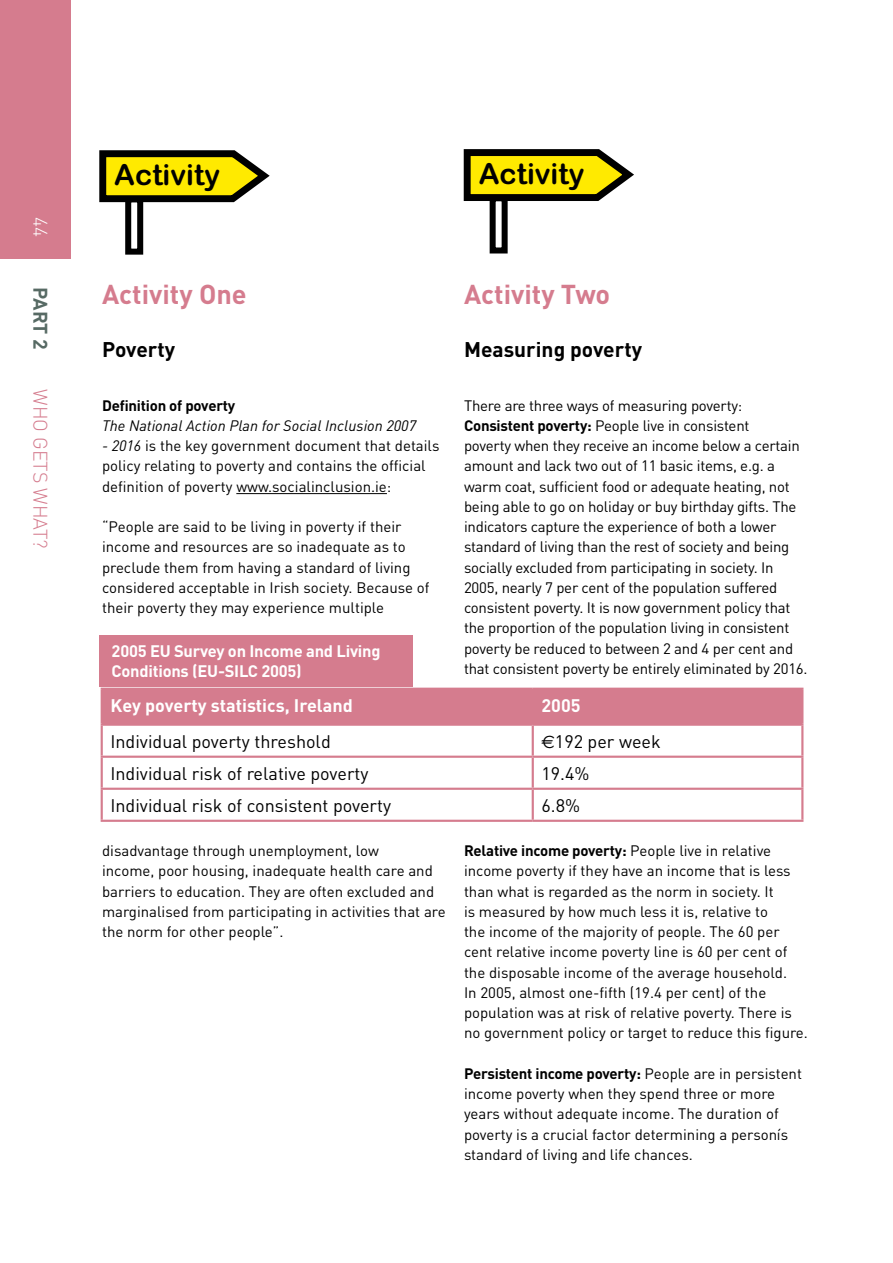
<style>
.page{position:relative;width:893px;height:1263px;background:#fff}
.page>*{position:absolute;margin:0;border:0;box-sizing:border-box;transform-origin:0 0}
.t1{font:28.95px "Arial Rounded MT Bold";color:#000}
.t2{font:700 27px "DIN";color:#d57c8e}
.t3{font:700 21px "DIN";color:#000}
.t4{font:300 19.5px "DIN";color:#d57c8e}
.t5{font:700 19.5px "DIN";color:#576a64}
.t6{font:300 19.5px "DIN";color:#fff}
.t7{font:18px "DIN";color:#000}
.t8{font:700 18px "DIN";color:#fff}
.t9{font:700 16.5px/20.2px "DIN";letter-spacing:-.015em;color:#fff}
.t10{font:15px/20.2px "DIN";color:#000}
.t11{font:italic 15px "DIN";color:#000}
.t12{font:700 15px "DIN";letter-spacing:-.015em;color:#000}
.s1{font-style:italic}
.s2{font-weight:700}
.s3{font-family:"Euro Sans"}
</style>
<div class="page">
<div style="left:0;top:0;width:71px;height:259px;background:#d57c8e"></div>
<div style="left:99px;top:635px;width:313px;height:51px;background:#d57c8e"></div>
<hr style="left:236px;top:493px;width:151px;height:1px;background:#000">
<svg style="left:99px;top:150px;width:171px;height:56px;background:#baae2a"></svg>
<div style="left:128px;top:199px;width:12px;height:53px;background:#fff"></div>
<div style="left:125px;top:196px;width:18px;height:59px;border:6px solid #000"></div>
<svg style="left:463px;top:149px;width:171px;height:55px;background:#b9ad27"></svg>
<div style="left:493px;top:198px;width:12px;height:52px;background:#fff"></div>
<div style="left:490px;top:195px;width:18px;height:58px;border:6px solid #000"></div>
<div style="left:103px;top:690px;width:698px;height:33px;background:#d57c8e"></div>
<hr style="left:101px;top:690px;width:2px;height:33px;background:#d57c8e">
<hr style="left:101px;top:688px;width:432px;height:2px;background:#d57c8e">
<hr style="left:533px;top:688px;width:270px;height:2px;background:#d57c8e">
<hr style="left:532px;top:690px;width:2px;height:33px;background:#d57c8e">
<hr style="left:801px;top:690px;width:2px;height:33px;background:#d57c8e">
<hr style="left:101px;top:726px;width:2px;height:30px;background:#d57c8e">
<hr style="left:101px;top:758px;width:2px;height:30px;background:#d57c8e">
<hr style="left:101px;top:790px;width:2px;height:30px;background:#d57c8e">
<hr style="left:101px;top:723px;width:432px;height:3px;background:#d57c8e">
<hr style="left:533px;top:723px;width:270px;height:3px;background:#d57c8e">
<hr style="left:532px;top:726px;width:2px;height:30px;background:#d57c8e">
<hr style="left:801px;top:726px;width:2px;height:30px;background:#d57c8e">
<hr style="left:532px;top:758px;width:2px;height:30px;background:#d57c8e">
<hr style="left:801px;top:758px;width:2px;height:30px;background:#d57c8e">
<hr style="left:532px;top:790px;width:2px;height:30px;background:#d57c8e">
<hr style="left:801px;top:790px;width:2px;height:30px;background:#d57c8e">
<hr style="left:101px;top:756px;width:432px;height:2px;background:#d57c8e">
<hr style="left:533px;top:756px;width:270px;height:2px;background:#d57c8e">
<hr style="left:101px;top:788px;width:432px;height:2px;background:#d57c8e">
<hr style="left:533px;top:788px;width:270px;height:2px;background:#d57c8e">
<hr style="left:101px;top:820px;width:432px;height:2px;background:#d57c8e">
<hr style="left:533px;top:820px;width:270px;height:2px;background:#d57c8e">
<h3 class="t6" style="left:52px;top:217px;width:20px;rotate:90deg">44</h3>
<h3 class="t5" style="left:53px;top:287px;width:64px;rotate:90deg">PART 2</h3>
<h3 class="t4" style="left:52px;top:389px;width:161px;rotate:90deg">Who gets what?</h3>
<h1 class="t1" style="left:114px;top:158px;width:107px">Activity</h1>
<h1 class="t1" style="left:479px;top:157px;width:107px">Activity</h1>
<h2 class="t2" style="left:102px;top:277px;width:146px">Activity One</h2>
<h3 class="t3" style="left:102px;top:336px;width:75px">Poverty</h3>
<p class="t12" style="left:102px;top:395px;width:135px">Definition of poverty</p>
<p class="t11" style="left:102px;top:416px;width:316px">The National Action Plan for Social Inclusion 2007</p>
<p class="t10" style="left:102px;top:435px;width:339px"><span class="s1">- 2016</span> is the key government document that details policy relating to poverty and contains the official definition of poverty www.socialinclusion.ie:</p>
<p class="t10" style="left:102px;top:516px;width:329px">“People are said to be living in poverty if their income and resources are so inadequate as to preclude them from having a standard of living considered acceptable in Irish society. Because of their poverty they may experience multiple</p>
<p class="t9" style="left:112px;top:640px;width:270px">2005 EU Survey on Income and Living<br>Conditions (EU-SILC 2005)</p>
<h2 class="t2" style="left:464px;top:277px;width:148px">Activity Two</h2>
<h3 class="t3" style="left:464px;top:336px;width:180px">Measuring poverty</h3>
<p class="t10" style="left:464px;top:395px;width:345px">There are three ways of measuring poverty:<br><span class="s2">Consistent poverty:</span> People live in consistent<br>poverty when they receive an income below a certain amount and lack two out of 11 basic items, e.g. a warm coat, sufficient food or adequate heating, not being able to go on holiday or buy birthday gifts. The indicators capture the experience of both a lower standard of living than the rest of society and being socially excluded from participating in society. In 2005, nearly 7 per cent of the population suffered consistent poverty. It is now government policy that the proportion of the population living in consistent poverty be reduced to between 2 and 4 per cent and that consistent poverty be entirely eliminated by 2016.</p>
<p class="t8" style="left:110px;top:694px;width:244px">Key poverty statistics, Ireland</p>
<p class="t8" style="left:541px;top:694px;width:41px">2005</p>
<p class="t7" style="left:110px;top:730px;width:222px">Individual poverty threshold</p>
<p class="t7" style="left:541px;top:730px;width:121px"><span class="s3">€</span>192 per week</p>
<p class="t7" style="left:110px;top:762px;width:260px">Individual risk of relative poverty</p>
<p class="t7" style="left:541px;top:762px;width:50px">19.4%</p>
<p class="t7" style="left:110px;top:794px;width:282px">Individual risk of consistent poverty</p>
<p class="t7" style="left:541px;top:794px;width:40px">6.8%</p>
<p class="t10" style="left:102px;top:840px;width:345px">disadvantage through unemployment, low<br>income, poor housing, inadequate health care and barriers to education. They are often excluded and marginalised from participating in activities that are the norm for other people”.</p>
<p class="t10" style="left:464px;top:840px;width:345px"><span class="s2">Relative income poverty:</span> People live in relative income poverty if they have an income that is less than what is regarded as the norm in society. It<br>is measured by how much less it is, relative to<br>the income of the majority of people. The 60 per cent relative income poverty line is 60 per cent of the disposable income of the average household.<br>In 2005, almost one-fifth (19.4 per cent) of the population was at risk of relative poverty. There is no government policy or target to reduce this figure.</p>
<p class="t10" style="left:464px;top:1063px;width:340px"><span class="s2">Persistent income poverty:</span> People are in persistent income poverty when they spend three or more years without adequate income. The duration of poverty is a crucial factor determining a personís standard of living and life chances.</p>
</div>
